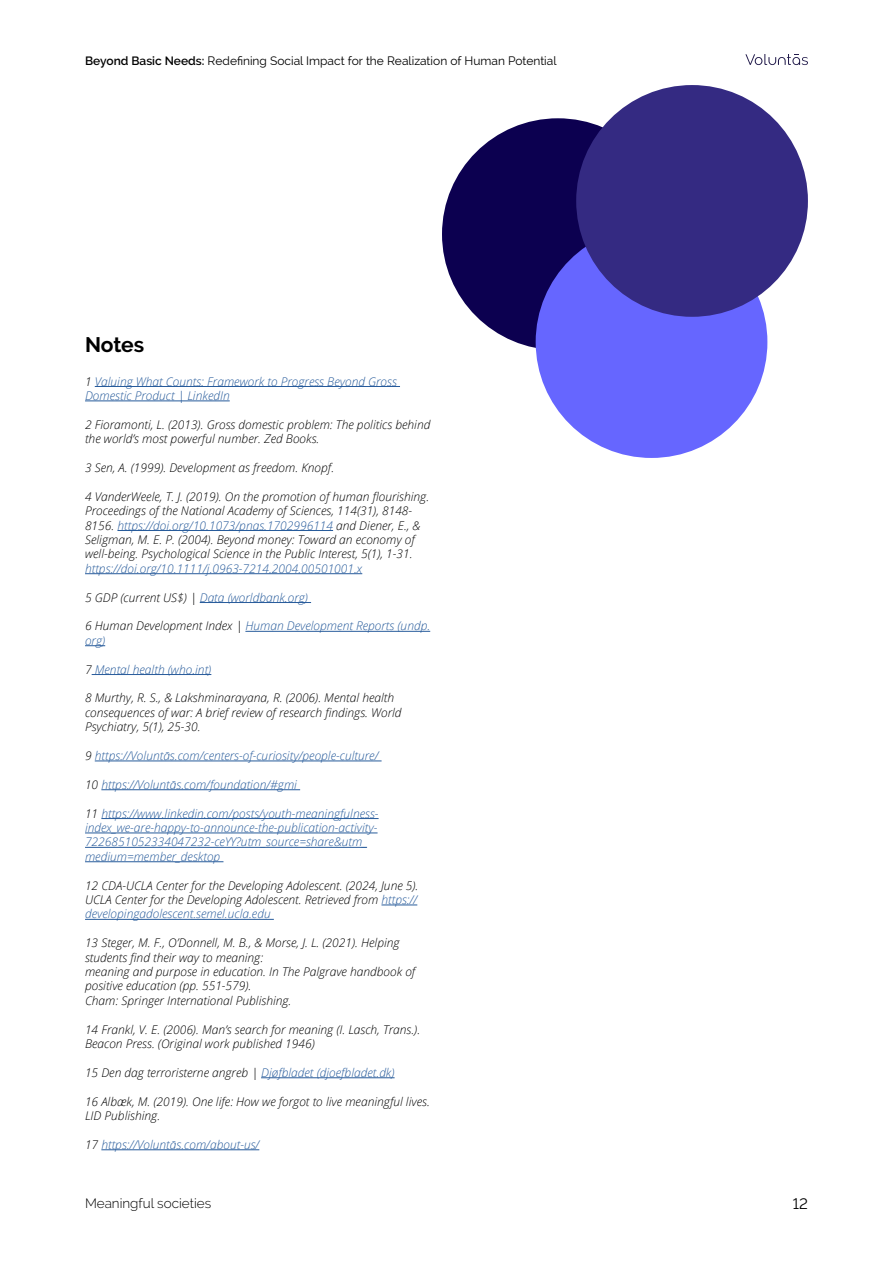
<style>
.page{position:relative;width:893px;height:1263px;background:#fff}
.page>*{position:absolute;margin:0;border:0;box-sizing:border-box;transform-origin:0 0}
.t1{font:700 21px "Raleway";letter-spacing:-.005em;color:#000}
.t2{font:15px "Raleway";color:#000}
.t3{font:300 13.5px "Raleway";color:#000}
.t4{font:italic 300 12px/14.4px "Open Sans";color:#000}
.t5{font:italic 300 12px/14.4px "Open Sans";color:#275b9b}
.t6{font:12px "Raleway";color:#000}
.s1{font-weight:600}
.s2{color:#000}
.s3{color:#275b9b}
</style>
<div class="page">
<hr style="left:95px;top:386px;width:305px;height:1px;background:#275b9b">
<hr style="left:85px;top:401px;width:145px;height:1px;background:#275b9b">
<hr style="left:117px;top:530px;width:216px;height:1px;background:#275b9b">
<hr style="left:85px;top:573px;width:277px;height:1px;background:#275b9b">
<hr style="left:200px;top:602px;width:111px;height:1px;background:#275b9b">
<hr style="left:245px;top:631px;width:185px;height:1px;background:#275b9b">
<svg style="left:85px;top:645px;width:20px;height:1px"></svg>
<hr style="left:92px;top:674px;width:119px;height:1px;background:#275b9b">
<hr style="left:95px;top:761px;width:287px;height:1px;background:#275b9b">
<hr style="left:101px;top:789px;width:199px;height:1px;background:#275b9b">
<hr style="left:101px;top:818px;width:278px;height:1px;background:#275b9b">
<hr style="left:85px;top:833px;width:293px;height:1px;background:#275b9b">
<hr style="left:85px;top:847px;width:282px;height:1px;background:#275b9b">
<hr style="left:85px;top:861px;width:138px;height:1px;background:#275b9b">
<hr style="left:381px;top:905px;width:36px;height:1px;background:#275b9b">
<hr style="left:85px;top:919px;width:189px;height:1px;background:#275b9b">
<hr style="left:261px;top:1077px;width:134px;height:1px;background:#275b9b">
<hr style="left:101px;top:1149px;width:158px;height:1px;background:#275b9b">
<svg style="left:745px;top:54px;width:63px;height:11px"></svg>
<div style="left:442px;top:118px;width:232px;height:232px;background:#0c0050;border-radius:50%"></div>
<div style="left:536px;top:226px;width:231px;height:232px;background:#66f;border-radius:50%"></div>
<div style="left:576px;top:85px;width:232px;height:232px;background:#342a82;border-radius:50%"></div>
<p class="t6" style="left:85px;top:54px;width:473px"><span class="s1">Beyond Basic Needs:</span> Redefining Social Impact for the Realization of Human Potential</p>
<h1 class="t1" style="left:85px;top:333px;width:61px">Notes</h1>
<p class="t5" style="left:85px;top:374px;width:313px"><span class="s2">1</span> Valuing What Counts: Framework to Progress Beyond Gross<br>Domestic Product | LinkedIn</p>
<p class="t4" style="left:85px;top:417px;width:347px">2 Fioramonti, L. (2013). Gross domestic problem: The politics behind the world’s most powerful number. Zed Books.</p>
<p class="t4" style="left:85px;top:460px;width:251px">3 Sen, A. (1999). Development as freedom. Knopf.</p>
<p class="t4" style="left:85px;top:489px;width:346px">4 VanderWeele, T. J. (2019). On the promotion of human flourishing.<br>Proceedings of the National Academy of Sciences, 114(31), 8148- 8156. <span class="s3">https://doi.org/10.1073/pnas.1702996114</span> and Diener, E., &amp; Seligman, M. E. P. (2004). Beyond money: Toward an economy of well-being. Psychological Science in the Public Interest, 5(1), 1-31.</p>
<p class="t5" style="left:85px;top:561px;width:279px">https://doi.org/10.1111/j.0963-7214.2004.00501001.x</p>
<p class="t5" style="left:85px;top:590px;width:224px"><span class="s2">5 GDP (current US$) |</span> Data (worldbank.org)</p>
<p class="t5" style="left:85px;top:618px;width:347px"><span class="s2">6 Human Development Index |</span> Human Development Reports (undp. org)</p>
<p class="t5" style="left:85px;top:662px;width:128px"><span class="s2">7</span> Mental health (who.int)</p>
<p class="t4" style="left:85px;top:690px;width:318px">8 Murthy, R. S., &amp; Lakshminarayana, R. (2006). Mental health consequences of war: A brief review of research findings. World<br>Psychiatry, 5(1), 25-30.</p>
<p class="t5" style="left:85px;top:748px;width:295px"><span class="s2">9</span> https://Voluntās.com/centers-of-curiosity/people-culture/</p>
<p class="t5" style="left:85px;top:777px;width:213px"><span class="s2">10</span> https://Voluntās.com/foundation/#gmi</p>
<p class="t5" style="left:85px;top:806px;width:295px"><span class="s2">11</span> https://www.linkedin.com/posts/youth-meaningfulness&shy;index_we-are-happy-to-announce-the-publication-activity-7226851052334047232-ceYY?utm_source=share&amp;utm_ medium=member_desktop</p>
<p class="t4" style="left:85px;top:878px;width:335px;text-align:justify">12 CDA-UCLA Center for the Developing Adolescent. (2024, June 5).<br>UCLA Center for the Developing Adolescent. Retrieved from <span class="s3">https:// developingadolescent.semel.ucla.edu</span></p>
<p class="t4" style="left:85px;top:935px;width:332px">13 Steger, M. F., O’Donnell, M. B., &amp; Morse, J. L. (2021). Helping students find their way to meaning:<br>meaning and purpose in education. In The Palgrave handbook of positive education (pp. 551-579).<br>Cham: Springer International Publishing.</p>
<p class="t4" style="left:85px;top:1022px;width:337px">14 Frankl, V. E. (2006). Man’s search for meaning (I. Lasch, Trans.).<br>Beacon Press. (Original work published 1946)</p>
<p class="t4" style="left:85px;top:1065px;width:311px">15 Den dag terroristerne angreb | <span class="s3">Djøfbladet (djoefbladet.dk)</span></p>
<p class="t4" style="left:85px;top:1094px;width:346px">16 Albæk, M. (2019). One life: How we forgot to live meaningful lives.<br>LID Publishing.</p>
<p class="t5" style="left:85px;top:1137px;width:176px"><span class="s2">17</span> https://Voluntās.com/about-us/</p>
<p class="t3" style="left:85px;top:1195px;width:128px">Meaningful societies</p>
<p class="t2" style="left:793px;top:1195px;width:17px">12</p>
</div>
